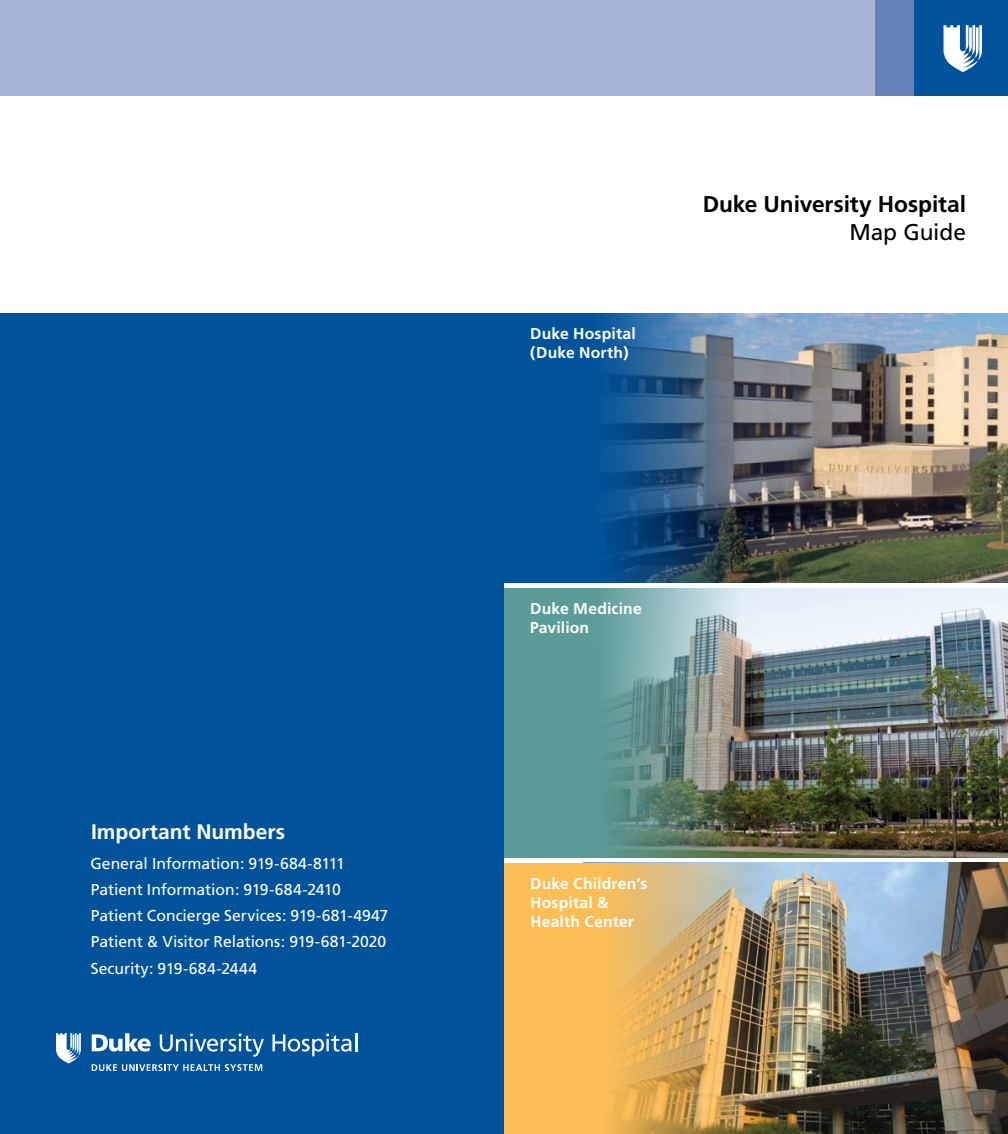
<style>
.page{position:relative;width:1008px;height:1134px;background:#fff}
.page>*{position:absolute;margin:0;border:0;box-sizing:border-box;transform-origin:0 0}
.t1{font:700 22.75px "Frutiger";letter-spacing:-.005em;color:#000}
.t2{font:22.75px "Frutiger";letter-spacing:-.01em;color:#000}
.t3{font:700 21px "Frutiger";color:#fff}
.t4{font:15.75px/26.2px "Frutiger";letter-spacing:-.005em;color:#fff}
.t5{font:700 15.75px/19.2px "Frutiger";letter-spacing:.01em;color:#fff}
</style>
<div class="page">
<div style="left:0;top:0;width:1008px;height:96px;background:#a8b5d8"></div>
<img style="left:752px;top:313px;width:256px;height:270px">
<div style="left:876px;top:0;width:132px;height:96px;background:#6682ba"></div>
<svg style="left:504px;top:313px;width:248px;height:270px;background:#1e588b"></svg>
<img style="left:777px;top:863px;width:231px;height:271px">
<img style="left:756px;top:588px;width:252px;height:270px">
<img style="left:504px;top:588px;width:252px;height:270px">
<img style="left:504px;top:863px;width:273px;height:271px">
<div style="left:0;top:313px;width:504px;height:821px;background:#00539b"></div>
<svg style="left:92px;top:1064px;width:170px;height:7px"></svg>
<svg style="left:56px;top:1033px;width:25px;height:30px"></svg>
<svg style="left:92px;top:1033px;width:59px;height:19px"></svg>
<svg style="left:160px;top:1034px;width:104px;height:23px"></svg>
<svg style="left:273px;top:1033px;width:84px;height:23px"></svg>
<div style="left:914px;top:0;width:94px;height:96px;background:#00539b"></div>
<svg style="left:944px;top:25px;width:38px;height:47px"></svg>
<h2 class="t3" style="left:91px;top:819px;width:196px">Important Numbers</h2>
<p class="t4" style="left:90px;top:850px;width:299px">General Information: 919-684-8111<br>Patient Information: 919-684-2410<br>Patient Concierge Services: 919-681-4947<br>Patient &amp; Visitor Relations: 919-681-2020<br>Security: 919-684-2444</p>
<p class="t5" style="left:530px;top:324px;width:107px">Duke Hospital (Duke North)</p>
<h1 class="t1" style="left:703px;top:191px;width:265px">Duke University Hospital</h1>
<h1 class="t2" style="left:849px;top:219px;width:118px">Map Guide</h1>
<p class="t5" style="left:530px;top:599px;width:113px">Duke Medicine<br>Pavilion</p>
<p class="t5" style="left:530px;top:874px;width:119px">Duke Children’s<br>Hospital &amp;<br>Health Center</p>
</div>
